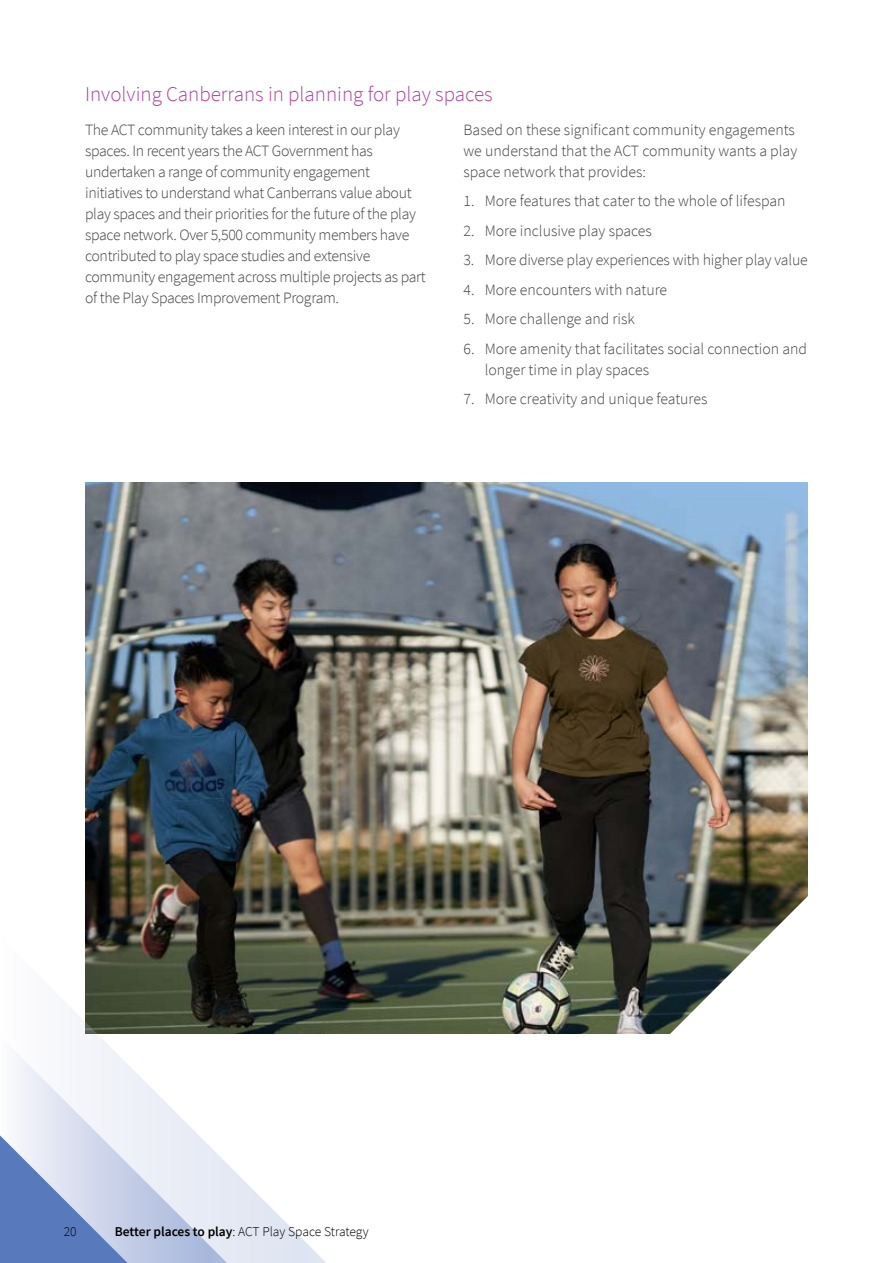
<style>
.page{position:relative;width:893px;height:1263px;background:#fff}
.page>*{position:absolute;margin:0;border:0;box-sizing:border-box;transform-origin:0 0}
.t1{font:300 21px "Source Sans Pro";color:#ab4399}
.t2{font:300 15.75px/21px "Source Sans Pro";letter-spacing:-.02em;color:#414042}
.t3{font:300 15.75px/21px "Source Sans Pro";color:#414042}
.t4{font:300 13.5px "Source Sans Pro";letter-spacing:-.01em;color:#000}
.s1{font-weight:600}
</style>
<div class="page">
<img style="left:85px;top:482px;width:723px;height:551px">
<svg style="left:669px;top:893px;width:139px;height:141px"></svg>
<svg style="left:78px;top:935px;width:250px;height:328px"></svg>
<svg style="left:17px;top:1035px;width:211px;height:228px"></svg>
<svg style="left:0;top:1123px;width:140px;height:140px;background:#a2b4d9"></svg>
<h4 class="t1" style="left:85px;top:81px;width:409px">Involving Canberrans in planning for play spaces</h4>
<p class="t2" style="left:85px;top:119px;width:342px">The ACT community takes a keen interest in our play spaces. In recent years the ACT Government has undertaken a range of community engagement initiatives to understand what Canberrans value about play spaces and their priorities for the future of the play space network. Over 5,500 community members have contributed to play space studies and extensive community engagement across multiple projects as part of the Play Spaces Improvement Program.</p>
<p class="t3" style="left:463px;top:119px;width:335px">Based on these significant community engagements we understand that the ACT community wants a play space network that provides:</p>
<p class="t3" style="left:463px;top:190px;width:324px">1. More features that cater to the whole of lifespan</p>
<p class="t3" style="left:463px;top:220px;width:190px">2. More inclusive play spaces</p>
<p class="t2" style="left:463px;top:249px;width:346px">3. More diverse play experiences with higher play value</p>
<p class="t3" style="left:463px;top:279px;width:205px">4. More encounters with nature</p>
<p class="t3" style="left:463px;top:308px;width:173px">5. More challenge and risk</p>
<p class="t3" style="left:485px;top:338px;width:324px;text-indent:-21px">6. More amenity that facilitates social connection and longer time in play spaces</p>
<p class="t3" style="left:463px;top:388px;width:245px">7. More creativity and unique features</p>
<p class="t4" style="left:64px;top:1223px;width:14px">20</p>
<p class="t4" style="left:115px;top:1223px;width:255px"><span class="s1">Better places to play</span>: ACT Play Space Strategy</p>
</div>
